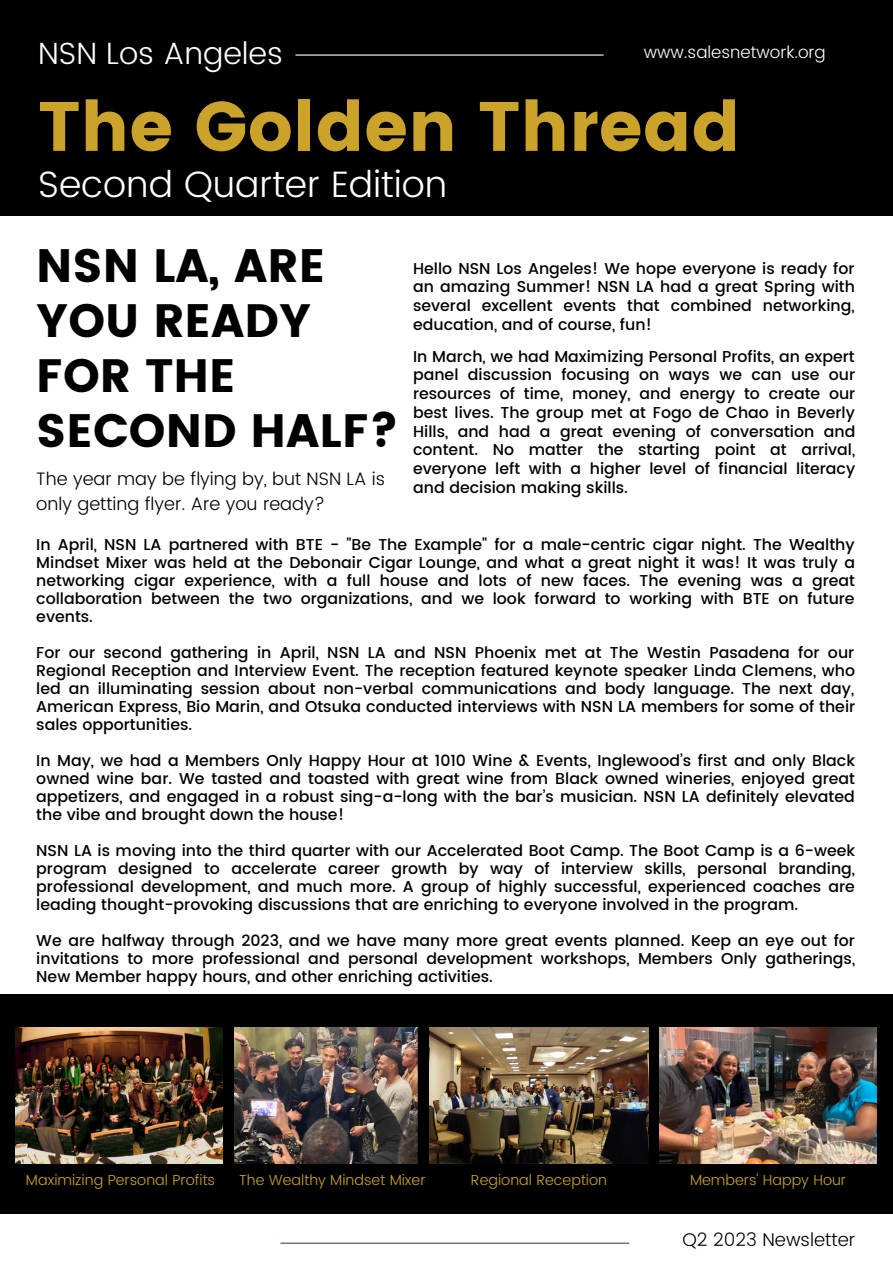
<style>
.page{position:relative;width:893px;height:1264px;background:#fff}
.page>*{position:absolute;margin:0;border:0;box-sizing:border-box;transform-origin:0 0}
.t1{font:69.75px "Poppins";color:#cba32a}
.t2{font:46.65px/54.9px "Poppins";color:#000}
.t3{font:300 36.75px "Poppins";color:#fff}
.t4{font:300 30.6px "Poppins";color:#fff}
.t5{font:300 18.45px "Poppins";color:#000}
.t6{font:300 18px/24.8px "Poppins";color:#000}
.t7{font:300 16.95px "Poppins";color:#fff}
.t8{font:500 15.75px/18px "Poppins";color:#000;text-align:justify}
.t9{font:300 14.55px "Poppins";color:#cba32a}
</style>
<div class="page">
<div style="left:0;top:0;width:892px;height:215px;background:#000"></div>
<hr style="left:295px;top:54px;width:308px;height:2px;background:#fff">
<hr style="left:280px;top:1242px;width:349px;height:1px;background:#3e4e40">
<div style="left:0;top:994px;width:892px;height:219px;background:#000"></div>
<img style="left:16px;top:1027px;width:207px;height:136px">
<img style="left:430px;top:1027px;width:218px;height:136px">
<img style="left:234px;top:1027px;width:183px;height:136px">
<img style="left:659px;top:1027px;width:217px;height:136px">
<p class="t4" style="left:38px;top:36px;width:246px">NSN Los Angeles</p>
<p class="t1" style="left:38px;top:86px;width:703px">The Golden Thread</p>
<p class="t3" style="left:38px;top:163px;width:410px">Second Quarter Edition</p>
<p class="t7" style="left:643px;top:42px;width:183px">www.salesnetwork.org</p>
<p class="t2" style="left:36px;top:238px;width:364px">NSN LA, ARE<br>YOU READY<br>FOR THE<br>SECOND HALF?</p>
<p class="t6" style="left:36px;top:466px;width:350px">The year may be flying by, but NSN LA is only getting flyer. Are you ready?</p>
<p class="t8" style="left:413px;top:259px;width:443px;line-height:18.8px">Hello NSN Los Angeles! We hope everyone is ready for an amazing Summer! NSN LA had a great Spring with several excellent events that combined networking, education, and of course, fun!</p>
<p class="t8" style="left:413px;top:347px;width:443px;line-height:18.8px">In March, we had Maximizing Personal Profits, an expert panel discussion focusing on ways we can use our resources of time, money, and energy to create our best lives. The group met at Fogo de Chao in Beverly Hills, and had a great evening of conversation and content. No matter the starting point at arrival, everyone left with a higher level of financial literacy and decision making skills.</p>
<p class="t8" style="left:36px;top:536px;width:820px">In April, NSN LA partnered with BTE - "Be The Example" for a male-centric cigar night. The Wealthy Mindset Mixer was held at the Debonair Cigar Lounge, and what a great night it was! It was truly a networking cigar experience, with a full house and lots of new faces. The evening was a great collaboration between the two organizations, and we look forward to working with BTE on future events.</p>
<p class="t8" style="left:36px;top:643px;width:820px">For our second gathering in April, NSN LA and NSN Phoenix met at The Westin Pasadena for our Regional Reception and Interview Event. The reception featured keynote speaker Linda Clemens, who led an illuminating session about non-verbal communications and body language. The next day, American Express, Bio Marin, and Otsuka conducted interviews with NSN LA members for some of their sales opportunities.</p>
<p class="t8" style="left:36px;top:751px;width:820px">In May, we had a Members Only Happy Hour at 1010 Wine &amp; Events, Inglewood’s first and only Black owned wine bar. We tasted and toasted with great wine from Black owned wineries, enjoyed great appetizers, and engaged in a robust sing-a-long with the bar’s musician. NSN LA definitely elevated the vibe and brought down the house!</p>
<p class="t8" style="left:36px;top:841px;width:820px">NSN LA is moving into the third quarter with our Accelerated Boot Camp. The Boot Camp is a 6-week program designed to accelerate career growth by way of interview skills, personal branding, professional development, and much more. A group of highly successful, experienced coaches are leading thought-provoking discussions that are enriching to everyone involved in the program.</p>
<p class="t8" style="left:36px;top:931px;width:820px">We are halfway through 2023, and we have many more great events planned. Keep an eye out for invitations to more professional and personal development workshops, Members Only gatherings, New Member happy hours, and other enriching activities.</p>
<p class="t9" style="left:26px;top:1171px;width:191px">Maximizing Personal Profits</p>
<p class="t9" style="left:239px;top:1171px;width:188px">The Wealthy Mindset Mixer</p>
<p class="t9" style="left:471px;top:1171px;width:138px">Regional Reception</p>
<p class="t9" style="left:690px;top:1171px;width:157px">Members' Happy Hour</p>
<p class="t5" style="left:682px;top:1228px;width:174px">Q2 2023 Newsletter</p>
</div>
